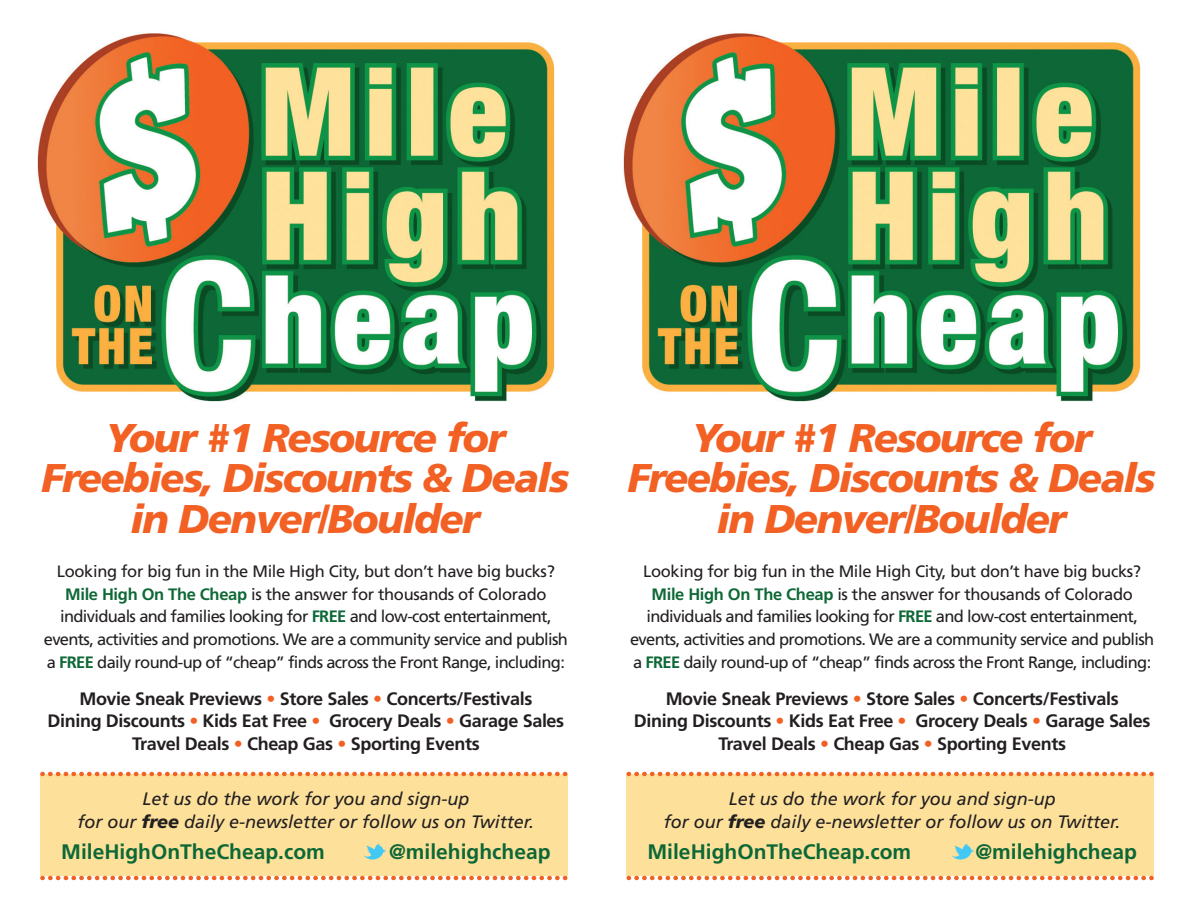
<style>
.page{position:relative;width:1188px;height:918px;background:#fff}
.page>*{position:absolute;margin:0;border:0;box-sizing:border-box;transform-origin:0 0}
.t1{font:italic 900 40.05px/40.5px "Frutiger";letter-spacing:-.04em;color:#f26023;text-align:center}
.t2{font:700 21px "Frutiger";color:#0c6836}
.t3{font:700 21px "Frutiger";color:#0e6736}
.t4{font:700 18px/22.8px "Frutiger";letter-spacing:-.02em;color:#231f20;text-align:center}
.t5{font:italic 18px/22.8px "Frutiger";color:#231f20;text-align:center}
.t6{font:16.5px/22.8px "Frutiger";letter-spacing:-.04em;color:#231f20;text-align:center}
.s1{font-weight:700;color:#0e6836}
.s2{color:#f26023}
.s3{font-weight:900}
</style>
<div class="page">
<div style="left:627px;top:774px;width:527px;height:102px;background:#fde19b"></div>
<img style="left:623px;top:33px;width:518px;height:369px">
<svg style="left:629px;top:772px;width:523px;height:4px"></svg>
<svg style="left:629px;top:876px;width:523px;height:4px"></svg>
<div style="left:40px;top:774px;width:527px;height:102px;background:#fde19b"></div>
<img style="left:37px;top:33px;width:518px;height:369px">
<svg style="left:42px;top:772px;width:523px;height:4px"></svg>
<svg style="left:42px;top:876px;width:523px;height:4px"></svg>
<svg style="left:363px;top:844px;width:23px;height:16px"></svg>
<svg style="left:951px;top:844px;width:23px;height:16px"></svg>
<h1 class="t1" style="left:42px;top:417px;width:529px">Your #1 Resource for<br>Freebies, Discounts &amp; Deals in Denver/Boulder</h1>
<p class="t6" style="left:44px;top:560px;width:526px">Looking for big fun in the Mile High City, but don’t have big bucks?<br><span class="s1">Mile High On The Cheap</span> is the answer for thousands of Colorado individuals and families looking for <span class="s1">FREE</span> and low-cost entertainment, events, activities and promotions. We are a community service and publish a <span class="s1">FREE</span> daily round-up of “cheap” finds across the Front Range, including:</p>
<p class="t4" style="left:48px;top:687px;width:518px">Movie Sneak Previews <span class="s2">•</span> Store Sales <span class="s2">•</span> Concerts/Festivals<br>Dining Discounts <span class="s2">•</span> Kids Eat Free <span class="s2">•</span> Grocery Deals <span class="s2">•</span> Garage Sales<br>Travel Deals <span class="s2">•</span> Cheap Gas <span class="s2">•</span> Sporting Events</p>
<p class="t5" style="left:78px;top:787px;width:458px">Let us do the work for you and sign-up<br>for our <span class="s3">free</span> daily e-newsletter or follow us on Twitter.</p>
<p class="t2" style="left:61px;top:840px;width:265px">MileHighOnTheCheap.com</p>
<p class="t3" style="left:389px;top:840px;width:163px">@milehighcheap</p>
<h1 class="t1" style="left:628px;top:417px;width:529px">Your #1 Resource for<br>Freebies, Discounts &amp; Deals in Denver/Boulder</h1>
<p class="t6" style="left:630px;top:560px;width:526px">Looking for big fun in the Mile High City, but don’t have big bucks?<br><span class="s1">Mile High On The Cheap</span> is the answer for thousands of Colorado individuals and families looking for <span class="s1">FREE</span> and low-cost entertainment, events, activities and promotions. We are a community service and publish a <span class="s1">FREE</span> daily round-up of “cheap” finds across the Front Range, including:</p>
<p class="t4" style="left:634px;top:687px;width:518px">Movie Sneak Previews <span class="s2">•</span> Store Sales <span class="s2">•</span> Concerts/Festivals<br>Dining Discounts <span class="s2">•</span> Kids Eat Free <span class="s2">•</span> Grocery Deals <span class="s2">•</span> Garage Sales<br>Travel Deals <span class="s2">•</span> Cheap Gas <span class="s2">•</span> Sporting Events</p>
<p class="t5" style="left:664px;top:787px;width:458px">Let us do the work for you and sign-up<br>for our <span class="s3">free</span> daily e-newsletter or follow us on Twitter.</p>
<p class="t2" style="left:647px;top:840px;width:265px">MileHighOnTheCheap.com</p>
<p class="t3" style="left:975px;top:840px;width:163px">@milehighcheap</p>
</div>
